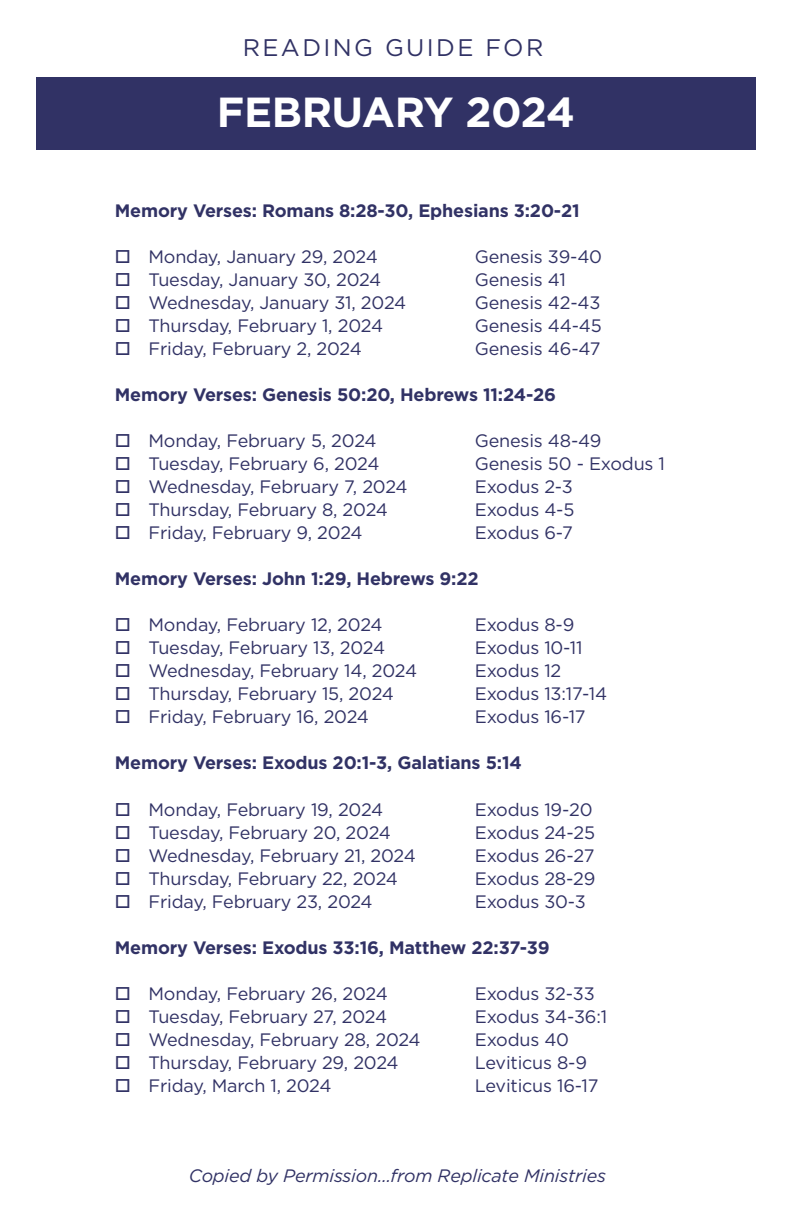
<style>
.page{position:relative;width:792px;height:1224px;background:#fff}
.page>*{position:absolute;margin:0;border:0;box-sizing:border-box;transform-origin:0 0}
.t1{font:700 42px "Gotham";letter-spacing:-.01em;color:#fff}
.t2{font:24px "Gotham";letter-spacing:.1em;color:#313265}
.t3{font:18px "Gotham";letter-spacing:-.01em;color:#313265}
.t4{font:700 18px "Gotham";letter-spacing:-.01em;color:#313265}
.t5{font:italic 18px "Gotham";letter-spacing:-.01em;color:#313265}
</style>
<div class="page">
<div style="left:36px;top:78px;width:720px;height:72px;background:#313265"></div>
<h2 class="t2" style="left:243px;top:32px;width:302px">READING GUIDE FOR</h2>
<h1 class="t1" style="left:217px;top:84px;width:360px">FEBRUARY 2024</h1>
<p class="t4" style="left:115px;top:199px;width:466px">Memory Verses: Romans 8:28-30, Ephesians 3:20-21</p>
<p class="t3" style="left:115px;top:246px;width:265px">□ Monday, January 29, 2024</p>
<p class="t3" style="left:475px;top:246px;width:129px">Genesis 39-40</p>
<p class="t3" style="left:115px;top:269px;width:268px">□ Tuesday, January 30, 2024</p>
<p class="t3" style="left:475px;top:269px;width:93px">Genesis 41</p>
<p class="t3" style="left:115px;top:292px;width:293px">□ Wednesday, January 31, 2024</p>
<p class="t3" style="left:475px;top:292px;width:127px">Genesis 42-43</p>
<p class="t3" style="left:115px;top:315px;width:270px">□ Thursday, February 1, 2024</p>
<p class="t3" style="left:475px;top:315px;width:129px">Genesis 44-45</p>
<p class="t3" style="left:115px;top:338px;width:249px">□ Friday, February 2, 2024</p>
<p class="t3" style="left:475px;top:338px;width:127px">Genesis 46-47</p>
<p class="t4" style="left:115px;top:383px;width:443px">Memory Verses: Genesis 50:20, Hebrews 11:24-26</p>
<p class="t3" style="left:115px;top:430px;width:263px">□ Monday, February 5, 2024</p>
<p class="t3" style="left:475px;top:430px;width:128px">Genesis 48-49</p>
<p class="t3" style="left:115px;top:453px;width:266px">□ Tuesday, February 6, 2024</p>
<p class="t3" style="left:475px;top:453px;width:192px">Genesis 50 - Exodus 1</p>
<p class="t3" style="left:115px;top:476px;width:294px">□ Wednesday, February 7, 2024</p>
<p class="t3" style="left:475px;top:476px;width:100px">Exodus 2-3</p>
<p class="t3" style="left:115px;top:499px;width:275px">□ Thursday, February 8, 2024</p>
<p class="t3" style="left:475px;top:499px;width:101px">Exodus 4-5</p>
<p class="t3" style="left:115px;top:522px;width:249px">□ Friday, February 9, 2024</p>
<p class="t3" style="left:475px;top:522px;width:100px">Exodus 6-7</p>
<p class="t4" style="left:115px;top:567px;width:365px">Memory Verses: John 1:29, Hebrews 9:22</p>
<p class="t3" style="left:115px;top:614px;width:269px">□ Monday, February 12, 2024</p>
<p class="t3" style="left:475px;top:614px;width:101px">Exodus 8-9</p>
<p class="t3" style="left:115px;top:637px;width:272px">□ Tuesday, February 13, 2024</p>
<p class="t3" style="left:475px;top:637px;width:109px">Exodus 10-11</p>
<p class="t3" style="left:115px;top:660px;width:304px">□ Wednesday, February 14, 2024</p>
<p class="t3" style="left:475px;top:660px;width:88px">Exodus 12</p>
<p class="t3" style="left:115px;top:683px;width:281px">□ Thursday, February 15, 2024</p>
<p class="t3" style="left:475px;top:683px;width:134px">Exodus 13:17-14</p>
<p class="t3" style="left:115px;top:706px;width:256px">□ Friday, February 16, 2024</p>
<p class="t3" style="left:475px;top:706px;width:112px">Exodus 16-17</p>
<p class="t4" style="left:115px;top:751px;width:409px">Memory Verses: Exodus 20:1-3, Galatians 5:14</p>
<p class="t3" style="left:115px;top:798px;width:270px">□ Monday, February 19, 2024</p>
<p class="t3" style="left:475px;top:798px;width:119px">Exodus 19-20</p>
<p class="t3" style="left:115px;top:821px;width:278px">□ Tuesday, February 20, 2024</p>
<p class="t3" style="left:475px;top:821px;width:122px">Exodus 24-25</p>
<p class="t3" style="left:115px;top:844px;width:302px">□ Wednesday, February 21, 2024</p>
<p class="t3" style="left:475px;top:844px;width:121px">Exodus 26-27</p>
<p class="t3" style="left:115px;top:867px;width:285px">□ Thursday, February 22, 2024</p>
<p class="t3" style="left:475px;top:867px;width:122px">Exodus 28-29</p>
<p class="t3" style="left:115px;top:890px;width:259px">□ Friday, February 23, 2024</p>
<p class="t3" style="left:475px;top:890px;width:113px">Exodus 30-3</p>
<p class="t4" style="left:115px;top:935px;width:436px">Memory Verses: Exodus 33:16, Matthew 22:37-39</p>
<p class="t3" style="left:115px;top:982px;width:275px">□ Monday, February 26, 2024</p>
<p class="t3" style="left:475px;top:982px;width:121px">Exodus 32-33</p>
<p class="t3" style="left:115px;top:1005px;width:274px">□ Tuesday, February 27, 2024</p>
<p class="t3" style="left:475px;top:1005px;width:134px">Exodus 34-36:1</p>
<p class="t3" style="left:115px;top:1028px;width:307px">□ Wednesday, February 28, 2024</p>
<p class="t3" style="left:475px;top:1028px;width:96px">Exodus 40</p>
<p class="t3" style="left:115px;top:1051px;width:285px">□ Thursday, February 29, 2024</p>
<p class="t3" style="left:475px;top:1051px;width:114px">Leviticus 8-9</p>
<p class="t3" style="left:115px;top:1074px;width:218px">□ Friday, March 1, 2024</p>
<p class="t3" style="left:475px;top:1074px;width:125px">Leviticus 16-17</p>
<p class="t5" style="left:189px;top:1164px;width:419px">Copied by Permission…from Replicate Ministries</p>
</div>
